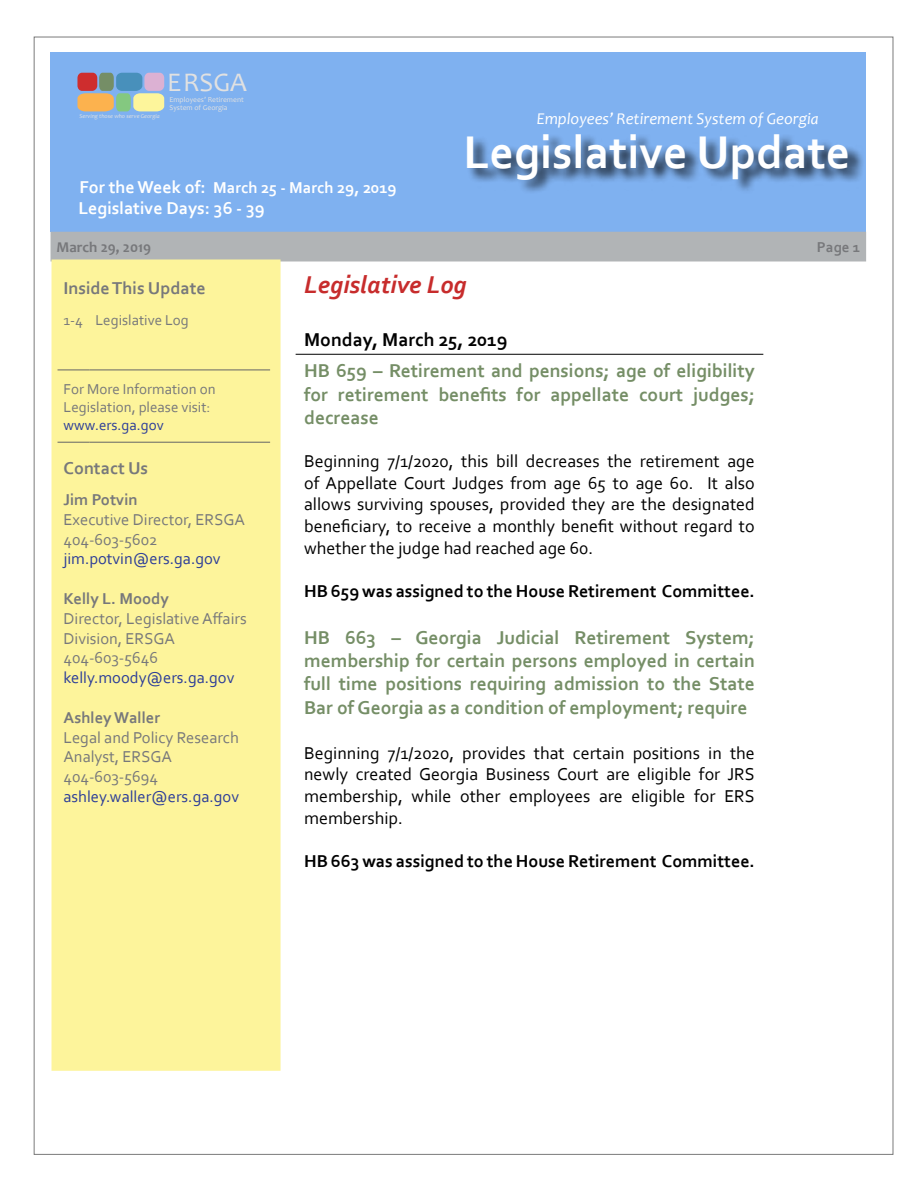
<style>
.page{position:relative;width:918px;height:1188px;background:#fff}
.page>*{position:absolute;margin:0;border:0;box-sizing:border-box;transform-origin:0 0}
.t1{font:700 48px "Corbel";color:#fff}
.t2{font:27.15px "Candara";color:#e1e1e1}
.t3{font:italic 700 25.5px "Corbel";color:#c72c2c}
.t4{font:700 19.5px/23.4px "Corbel";color:#758e66;text-align:justify}
.t5{font:700 19.5px "Corbel";color:#000}
.t6{font:18px/21.6px "Corbel";color:#000;text-align:justify}
.t7{font:700 18px "Corbel";color:#000}
.t8{font:700 18px "Corbel";color:#77787b}
.t9{font:700 18px "Corbel";color:#fff}
.t10{font:16.5px/19.8px "Corbel";color:#77787b}
.t11{font:16.5px "Corbel";color:#2c3d98}
.t12{font:italic 16.5px "Candara";color:#fff}
.t13{font:700 16.5px "Corbel";color:#fff}
.t14{font:700 16.5px "Corbel";color:#77787b}
.t15{font:15px/18px "Corbel";color:#77787b}
.t16{font:15px "Corbel";color:#2c3d98}
.t17{font:700 15px "Candara";color:#77787b}
.t18{font:700 15px "Corbel";color:#77787b}
.t19{font:7.5px/7.5px "Candara";color:#e1e1e1}
.t20{font:italic 6px "Candara";color:#e1e1e1}
.s1{font-size:18px}
</style>
<div class="page">
<div style="left:51px;top:52px;width:815px;height:180px;background:#7fb1f0"></div>
<div style="left:51px;top:232px;width:815px;height:29px;background:#b1b4b6"></div>
<svg style="left:77px;top:73px;width:87px;height:38px;background:#b3a994"></svg>
<div style="left:467px;top:134px;width:398px;height:60px;background:#000;opacity:.75"></div>
<div style="left:52px;top:260px;width:229px;height:811px;background:#fdf49b"></div>
<hr style="left:58px;top:370px;width:31px;height:1px;background:#636466">
<hr style="left:89px;top:370px;width:181px;height:1px;background:#636466">
<hr style="left:58px;top:442px;width:31px;height:1px;background:#636466">
<hr style="left:89px;top:442px;width:181px;height:1px;background:#636466">
<hr style="left:296px;top:354px;width:467px;height:1px;background:#000">
<p class="t20" style="left:80px;top:112px;width:82px">Serving those who serve Georgia</p>
<h2 class="t2" style="left:167px;top:66px;width:81px">ERSGA</h2>
<p class="t19" style="left:169px;top:96px;width:76px">Employees’ Retirement<br>System of Georgia</p>
<p class="t13" style="left:79px;top:177px;width:319px"><span class="s1">For the Week of:</span> March 25 - March 29, 2019</p>
<p class="t9" style="left:79px;top:197px;width:188px">Legislative Days: 36 - 39</p>
<p class="t12" style="left:537px;top:108px;width:284px">Employees’ Retirement System of Georgia</p>
<h1 class="t1" style="left:464px;top:122px;width:389px">Legislative Update</h1>
<p class="t17" style="left:57px;top:238px;width:96px">March 29, 2019</p>
<p class="t18" style="left:817px;top:238px;width:45px">Page 1</p>
<p class="t8" style="left:64px;top:276px;width:144px">Inside This Update</p>
<p class="t15" style="left:64px;top:311px;width:127px">1-4 Legislative Log</p>
<p class="t15" style="left:64px;top:379px;width:154px">For More Information on<br>Legislation, please visit:</p>
<p class="t16" style="left:64px;top:415px;width:102px">www.ers.ga.gov</p>
<p class="t8" style="left:64px;top:457px;width:86px">Contact Us</p>
<p class="t14" style="left:64px;top:489px;width:76px">Jim Potvin</p>
<p class="t10" style="left:64px;top:509px;width:183px">Executive Director, ERSGA<br>404-603-5602</p>
<p class="t11" style="left:64px;top:549px;width:159px">jim.potvin@ers.ga.gov</p>
<p class="t14" style="left:64px;top:588px;width:107px">Kelly L. Moody</p>
<p class="t10" style="left:64px;top:608px;width:185px">Director, Legislative Affairs<br>Division, ERSGA<br>404-603-5646</p>
<p class="t11" style="left:64px;top:667px;width:172px">kelly.moody@ers.ga.gov</p>
<p class="t14" style="left:64px;top:707px;width:98px">Ashley Waller</p>
<p class="t10" style="left:64px;top:727px;width:177px">Legal and Policy Research<br>Analyst, ERSGA<br>404-603-5694</p>
<p class="t11" style="left:64px;top:786px;width:177px">ashley.waller@ers.ga.gov</p>
<h3 class="t3" style="left:304px;top:269px;width:164px">Legislative Log</h3>
<p class="t5" style="left:304px;top:327px;width:205px">Monday, March 25, 2019</p>
<p class="t4" style="left:304px;top:359px;width:452px">HB 659 – Retirement and pensions; age of eligibility for retirement benefits for appellate court judges; decrease</p>
<p class="t6" style="left:304px;top:450px;width:452px">Beginning 7/1/2020, this bill decreases the retirement age of Appellate Court Judges from age 65 to age 60. It also allows surviving spouses, provided they are the designated beneficiary, to receive a monthly benefit without regard to whether the judge had reached age 60.</p>
<p class="t7" style="left:304px;top:580px;width:452px">HB 659 was assigned to the House Retirement Committee.</p>
<p class="t4" style="left:304px;top:625px;width:452px">HB 663 – Georgia Judicial Retirement System; membership for certain persons employed in certain full time positions requiring admission to the State Bar of Georgia as a condition of employment; require</p>
<p class="t6" style="left:304px;top:742px;width:452px">Beginning 7/1/2020, provides that certain positions in the newly created Georgia Business Court are eligible for JRS membership, while other employees are eligible for ERS membership.</p>
<p class="t7" style="left:304px;top:850px;width:452px">HB 663 was assigned to the House Retirement Committee.</p>
</div>
